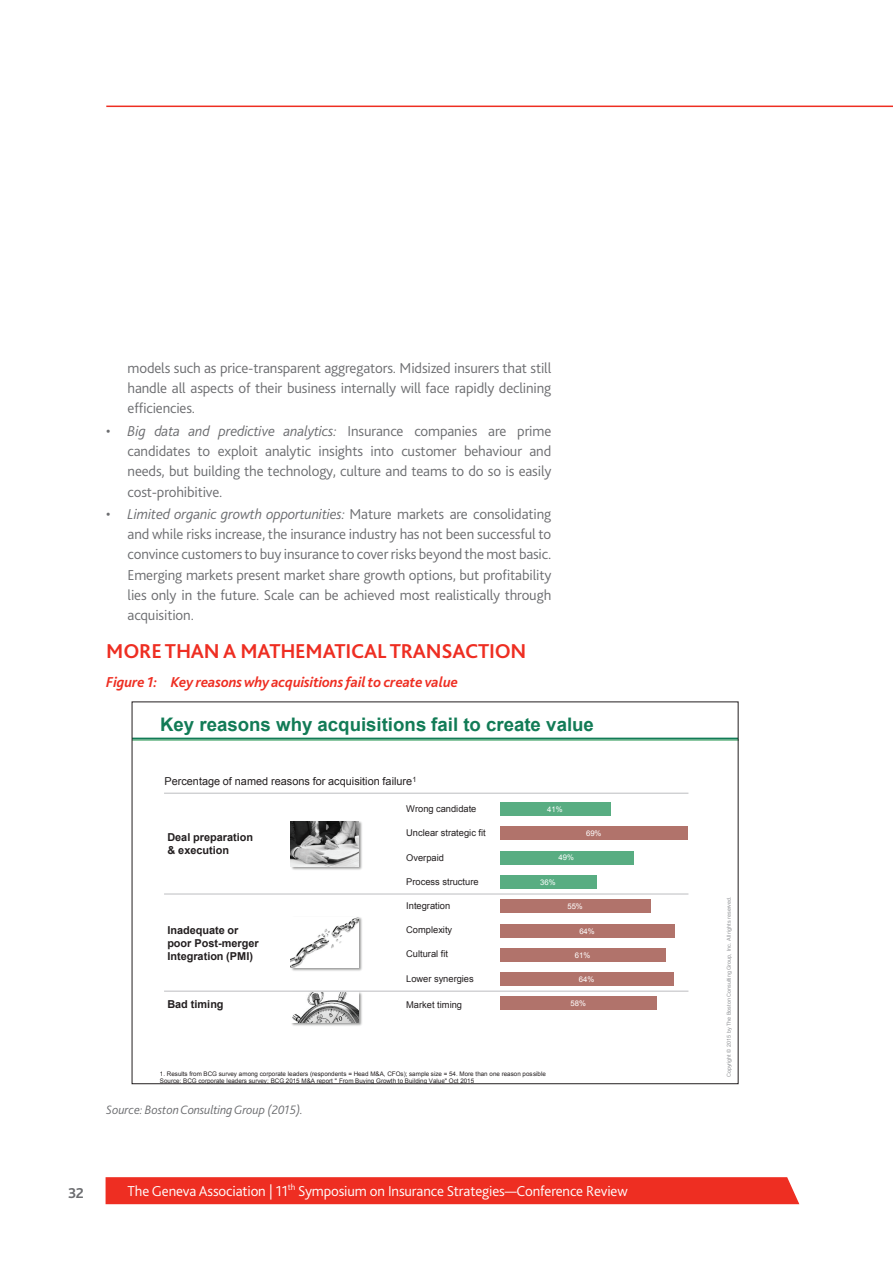
<style>
.page{position:relative;width:893px;height:1263px;background:#fff}
.page>*{position:absolute;margin:0;border:0;box-sizing:border-box;transform-origin:0 0}
.t1{font:700 21px "Bliss 2";letter-spacing:-.01em;color:#ee2e22}
.t2{font:700 18.6px "Arial";color:#127b56}
.t3{font:300 15px/20.2px "Bliss 2";letter-spacing:-.01em;color:#6c6d70;text-align:justify}
.t4{font:300 15px "Bliss 2";letter-spacing:-.01em;color:#fff}
.t5{font:italic 700 15px "Bliss 2";letter-spacing:-.01em;color:#ee2e22}
.t6{font:700 15px "Bliss 2";color:#6c6d70}
.t7{font:italic 300 12.75px "Bliss 2";letter-spacing:-.01em;color:#6c6d70}
.t8{font:700 10.95px/13px "Arial";color:#231f20}
.t9{font:10.95px "Arial";color:#231f20}
.t10{font:9.3px "Arial";color:#231f20}
.t11{font:7.8px "Arial";color:#fff}
.t12{font:6.3px/6.8px "Arial";letter-spacing:-.005em;color:#231f20}
.t13{font:5.4px "Arial";color:#939598}
.s1{font-style:italic}
</style>
<div class="page">
<hr style="left:106px;top:106px;width:787px;height:1px;background:#ee2e22">
<svg style="left:105px;top:1177px;width:695px;height:28px;background:#ee372b"></svg>
<img style="left:134px;top:739px;width:602px;height:2px">
<hr style="left:132px;top:738px;width:606px;height:1px;background:#127b56">
<img style="left:291px;top:992px;width:71px;height:34px">
<img style="left:291px;top:992px;width:67px;height:30px">
<img style="left:290px;top:917px;width:72px;height:54px">
<img style="left:291px;top:917px;width:67px;height:51px">
<img style="left:290px;top:821px;width:72px;height:49px">
<img style="left:291px;top:821px;width:67px;height:45px">
<hr style="left:164px;top:793px;width:524px;height:1px;background:#bcbdc0">
<div style="left:499px;top:802px;width:111px;height:14px;background:#58ad82"></div>
<div style="left:499px;top:826px;width:189px;height:14px;background:#b1736b"></div>
<div style="left:499px;top:851px;width:134px;height:13px;background:#58ad82"></div>
<div style="left:499px;top:875px;width:97px;height:14px;background:#58ad82"></div>
<div style="left:499px;top:899px;width:152px;height:14px;background:#b1736b"></div>
<div style="left:499px;top:924px;width:176px;height:14px;background:#b1736b"></div>
<div style="left:499px;top:948px;width:167px;height:13px;background:#b1736b"></div>
<div style="left:499px;top:972px;width:174px;height:14px;background:#b1736b"></div>
<div style="left:499px;top:996px;width:158px;height:14px;background:#b1736b"></div>
<hr style="left:499px;top:797px;width:1px;height:218px;background:#fff">
<hr style="left:164px;top:894px;width:524px;height:1px;background:#bcbdc0">
<hr style="left:164px;top:991px;width:524px;height:1px;background:#bcbdc0">
<p class="t3" style="left:128px;top:358px;width:425px">models such as price-transparent aggregators. Midsized insurers that still handle all aspects of their business internally will face rapidly declining efficiencies.</p>
<p class="t3" style="left:128px;top:421px;width:425px;text-indent:-21px"><span class="s1">• Big data and predictive analytics:</span> Insurance companies are prime candidates to exploit analytic insights into customer behaviour and needs, but building the technology, culture and teams to do so is easily cost-prohibitive.</p>
<p class="t3" style="left:128px;top:504px;width:425px;text-indent:-21px"><span class="s1">• Limited organic growth opportunities:</span> Mature markets are consolidating and while risks increase, the insurance industry has not been successful to convince customers to buy insurance to cover risks beyond the most basic.<br>Emerging markets present market share growth options, but profitability lies only in the future. Scale can be achieved most realistically through acquisition.</p>
<p class="t1" style="left:106px;top:638px;width:229px">MORE THAN A MATH EMATICA</p>
<p class="t1" style="left:377px;top:638px;width:76px">L TRANSACTI</p>
<p class="t1" style="left:495px;top:638px;width:33px">ON</p>
<p class="t5" style="left:106px;top:672px;width:353px">Figure 1: Key reasons why acquisitions fail to create value</p>
<p class="t2" style="left:160px;top:712px;width:435px">Key reasons why acquisitions fail to create value</p>
<p class="t9" style="left:164px;top:774px;width:253px">Percentage of named reasons for acquisition failure<sup>1</sup></p>
<p class="t10" style="left:406px;top:803px;width:72px">Wrong candidate</p>
<p class="t10" style="left:406px;top:827px;width:81px">Unclear strategic fit</p>
<p class="t10" style="left:406px;top:851px;width:39px">Overpaid</p>
<p class="t10" style="left:406px;top:875px;width:74px">Process structure</p>
<p class="t8" style="left:167px;top:831px;width:87px">Deal preparation &amp; execution</p>
<p class="t10" style="left:406px;top:899px;width:46px">Integration</p>
<p class="t11" style="left:547px;top:804px;width:17px">41%</p>
<p class="t11" style="left:559px;top:852px;width:17px">49%</p>
<p class="t11" style="left:540px;top:877px;width:17px">36%</p>
<p class="t11" style="left:586px;top:828px;width:17px">69%</p>
<p class="t11" style="left:567px;top:901px;width:17px">55%</p>
<p class="t8" style="left:167px;top:924px;width:93px">Inadequate or poor Post-merger<br>Integration (PMI)</p>
<p class="t8" style="left:167px;top:998px;width:58px">Bad timing</p>
<p class="t11" style="left:571px;top:998px;width:17px">58%</p>
<p class="t10" style="left:406px;top:924px;width:48px">Complexity</p>
<p class="t10" style="left:406px;top:948px;width:43px">Cultural fit</p>
<p class="t11" style="left:579px;top:926px;width:17px">64%</p>
<p class="t11" style="left:575px;top:950px;width:17px">61%</p>
<p class="t10" style="left:406px;top:972px;width:69px">Lower synergies</p>
<p class="t10" style="left:406px;top:998px;width:57px">Market timing</p>
<p class="t11" style="left:579px;top:974px;width:17px">64%</p>
<p class="t12" style="left:160px;top:1071px;width:388px">1. Results from BCG survey among corporate leaders (respondents = Head M&amp;A, CFOs); sample size = 54. More than one reason possible<br>Source: BCG corporate leaders survey; BCG 2015 M&amp;A report " From Buying Growth to Building Value" Oct 2015</p>
<p class="t7" style="left:106px;top:1101px;width:198px">Source: Boston Consulting Group (2015).</p>
<p class="t6" style="left:68px;top:1183px;width:17px">32</p>
<p class="t4" style="left:128px;top:1181px;width:502px">The Geneva Association | 11<sup>th</sup> Symposium on Insurance Strategies—Conference Review</p>
<p class="t13" style="left:725px;top:1077px;width:182px;rotate:-90deg">Copyright © 2015 by The Boston Consulting Group, Inc. All rights reserved.</p>
</div>
